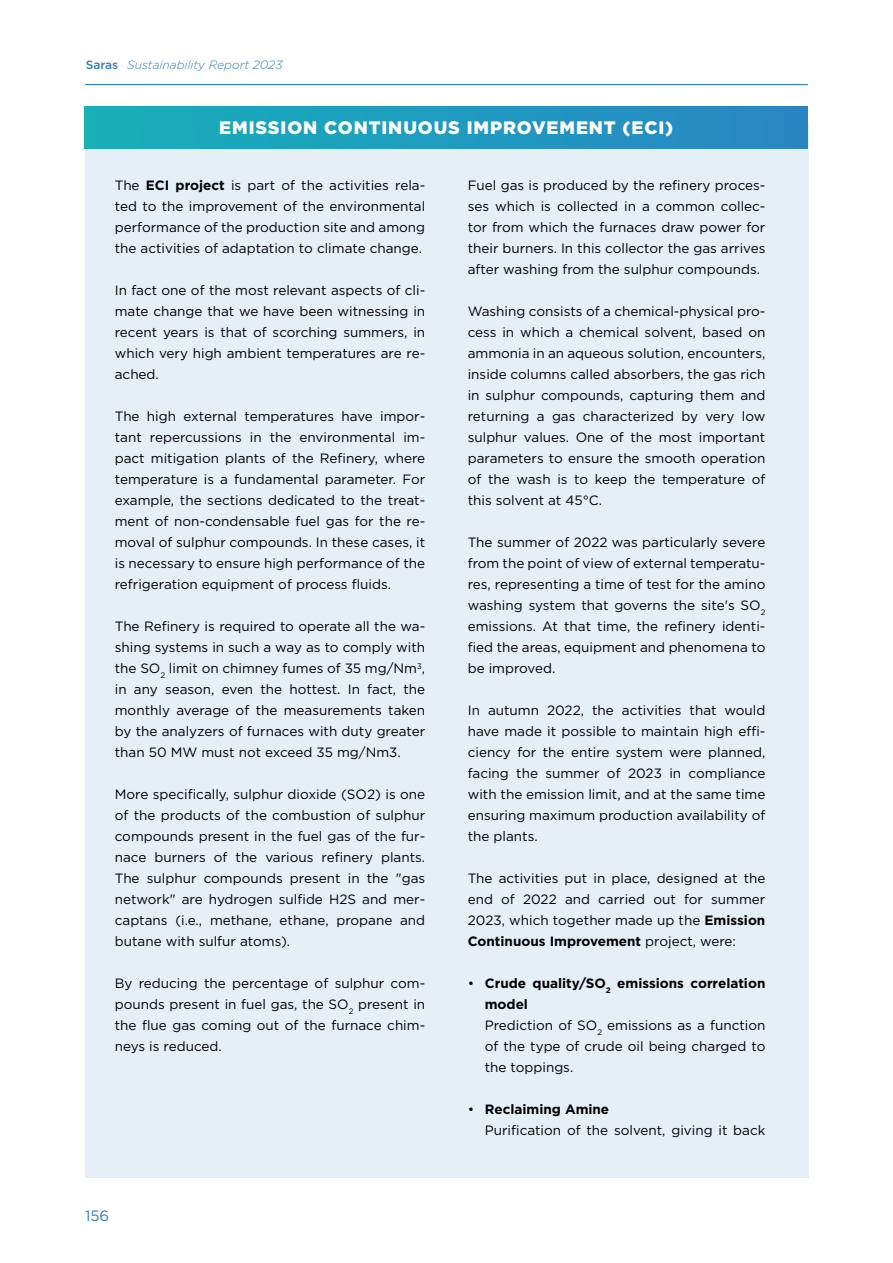
<style>
.page{position:relative;width:893px;height:1263px;background:#fff}
.page>*{position:absolute;margin:0;border:0;box-sizing:border-box;transform-origin:0 0}
.t1{font:900 18px "Gotham";letter-spacing:.05em;color:#fff}
.t2{font:15px "Gotham";color:#2e7fc2}
.t3{font:13.5px/21px "Gotham";color:#000;text-align:justify}
.t4{font:italic 300 12px "Gotham";color:#2e7fc2}
.s1{font-weight:500;font-style:normal}
.s2{font-weight:100;font-style:normal}
.s3{font-weight:700}
</style>
<div class="page">
<hr style="left:85px;top:84px;width:723px;height:1px;background:#2e7fc2">
<div style="left:85px;top:122px;width:723px;height:1055px;background:#e4eff6"></div>
<div style="left:85px;top:106px;width:723px;height:43px;background:linear-gradient(to right,#16b0b8,#2986c4)"></div>
<p class="t4" style="left:86px;top:57px;width:198px"><span class="s1">Saras</span> <span class="s2">∙</span> Sustainability Report 2023</p>
<h1 class="t1" style="left:219px;top:115px;width:455px">EMISSION CONTINUOUS IMPROVEMENT (ECI)</h1>
<p class="t3" style="left:115px;top:174px;width:312px">The <span class="s3">ECI project</span> is part of the activities rela&shy;ted to the improvement of the environmental performance of the production site and among the activities of adaptation to climate change.</p>
<p class="t3" style="left:115px;top:279px;width:312px">In fact one of the most relevant aspects of cli&shy;mate change that we have been witnessing in recent years is that of scorching summers, in which very high ambient temperatures are re&shy;ached.</p>
<p class="t3" style="left:115px;top:406px;width:312px">The high external temperatures have impor&shy;tant repercussions in the environmental im&shy;pact mitigation plants of the Refinery, where temperature is a fundamental parameter. For example, the sections dedicated to the treat&shy;ment of non-condensable fuel gas for the re&shy;moval of sulphur compounds. In these cases, it is necessary to ensure high performance of the refrigeration equipment of process fluids.</p>
<p class="t3" style="left:115px;top:616px;width:312px">The Refinery is required to operate all the wa&shy;shing systems in such a way as to comply with the SO<sub>2</sub> limit on chimney fumes of 35 mg/Nm<sup>3</sup>, in any season, even the hottest. In fact, the monthly average of the measurements taken by the analyzers of furnaces with duty greater than 50 MW must not exceed 35 mg/Nm3.</p>
<p class="t3" style="left:115px;top:783px;width:312px">More specifically, sulphur dioxide (SO2) is one of the products of the combustion of sulphur compounds present in the fuel gas of the fur&shy;nace burners of the various refinery plants.<br>The sulphur compounds present in the "gas network" are hydrogen sulfide H2S and mer&shy;captans (i.e., methane, ethane, propane and butane with sulfur atoms).</p>
<p class="t3" style="left:115px;top:973px;width:312px">By reducing the percentage of sulphur com&shy;pounds present in fuel gas, the SO<sub>2</sub> present in the flue gas coming out of the furnace chim&shy;neys is reduced.</p>
<p class="t2" style="left:85px;top:1206px;width:26px">156</p>
<p class="t3" style="left:468px;top:174px;width:299px">Fuel gas is produced by the refinery proces&shy;ses which is collected in a common collec&shy;tor from which the furnaces draw power for their burners. In this collector the gas arrives after washing from the sulphur compounds.</p>
<p class="t3" style="left:468px;top:300px;width:299px">Washing consists of a chemical-physical pro&shy;cess in which a chemical solvent, based on ammonia in an aqueous solution, encounters, inside columns called absorbers, the gas rich in sulphur compounds, capturing them and returning a gas characterized by very low sulphur values. One of the most important parameters to ensure the smooth operation of the wash is to keep the temperature of this solvent at 45°C.</p>
<p class="t3" style="left:468px;top:532px;width:299px">The summer of 2022 was particularly severe from the point of view of external temperatu&shy;res, representing a time of test for the amino washing system that governs the site's SO<sub>2 </sub>emissions. At that time, the refinery identi&shy;fied the areas, equipment and phenomena to be improved.</p>
<p class="t3" style="left:468px;top:699px;width:299px">In autumn 2022, the activities that would have made it possible to maintain high effi&shy;ciency for the entire system were planned, facing the summer of 2023 in compliance with the emission limit, and at the same time ensuring maximum production availability of the plants.</p>
<p class="t3" style="left:468px;top:868px;width:299px">The activities put in place, designed at the end of 2022 and carried out for summer 2023, which together made up the <span class="s3">Emission Continuous Improvement</span> project, were:</p>
<p class="t3" style="left:485px;top:972px;width:282px;text-align:left;text-indent:-17px">• <span class="s3">Crude quality/SO</span><sub>2</sub> <span class="s3">emissions correlation model<br></span>Prediction of SO<sub>2</sub> emissions as a function of the type of crude oil being charged to the toppings.</p>
<p class="t3" style="left:485px;top:1098px;width:282px;text-indent:-17px">• <span class="s3">Reclaiming Amine<br></span>Purification of the solvent, giving it back</p>
</div>
